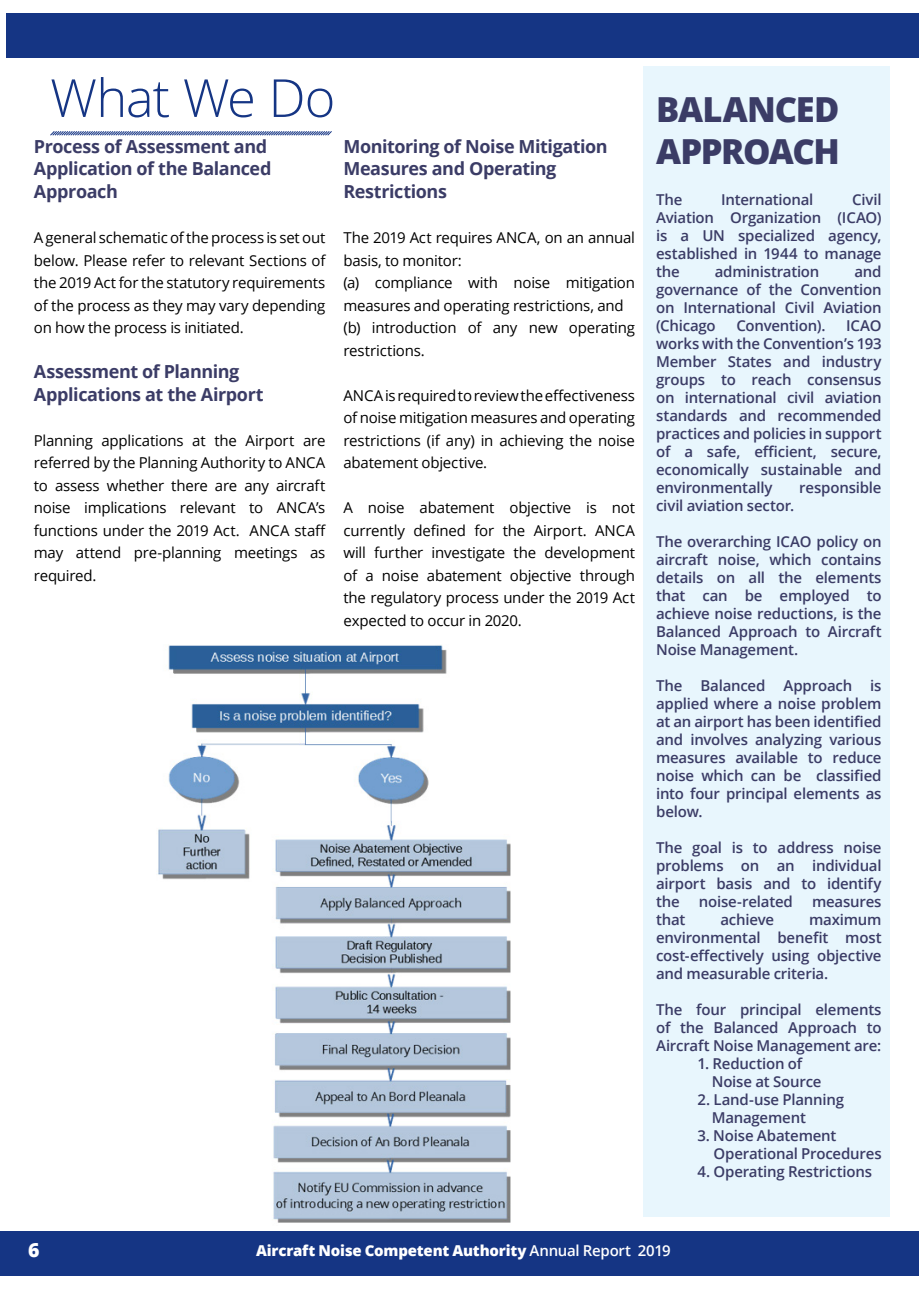
<style>
.page{position:relative;width:919px;height:1289px;background:#fff}
.page>*{position:absolute;margin:0;border:0;box-sizing:border-box;transform-origin:0 0}
.t1{font:300 52.5px "Open Sans";letter-spacing:-.02em;color:#153584}
.t2{font:800 34.5px/42px "Open Sans";letter-spacing:-.035em;color:#3b3c66}
.t3{font:800 19.5px "Open Sans";color:#fff}
.t4{font:700 18px/22.5px "Open Sans";letter-spacing:-.025em;color:#3b3c66}
.t5{font:600 15px/18px "Open Sans";letter-spacing:-.015em;color:#3b3c66;text-align:justify}
.t6{font:15px/22.5px "Open Sans";letter-spacing:-.015em;color:#000;text-align:justify}
.t7{font:800 15px "Open Sans";letter-spacing:-.015em;color:#fff}
.s1{font-weight:600}
</style>
<div class="page">
<div style="left:6px;top:13px;width:912px;height:45px;background:#153584"></div>
<div style="left:643px;top:67px;width:247px;height:1149px;background:#e8f6fd"></div>
<svg style="left:50px;top:131px;width:282px;height:5px"></svg>
<img style="left:158px;top:645px;width:353px;height:578px">
<div style="left:0;top:1231px;width:884px;height:45px;background:#153584"></div>
<div style="left:884px;top:1231px;width:34px;height:45px;background:#153584"></div>
<p class="t1" style="left:50px;top:62px;width:287px">What We Do</p>
<p class="t4" style="left:34px;top:135px;width:239px">Process of Assessment and<br>Application of the Balanced<br>Approach</p>
<p class="t6" style="left:34px;top:226px;width:293px">A general schematic of the process is set out below. Please refer to relevant Sections of the 2019 Act for the statutory requirements of the process as they may vary depending on how the process is initiated.</p>
<p class="t4" style="left:34px;top:360px;width:231px">Assessment of Planning<br>Applications at the Airport</p>
<p class="t6" style="left:34px;top:428px;width:294px">Planning applications at the Airport are referred by the Planning Authority to ANCA to assess whether there are any aircraft noise implications relevant to ANCA’s functions under the 2019 Act. ANCA staff may attend pre-planning meetings as required.</p>
<p class="t4" style="left:343px;top:135px;width:266px">Monitoring of Noise Mitigation<br>Measures and Operating<br>Restrictions</p>
<p class="t6" style="left:343px;top:226px;width:293px;text-align:left">The 2019 Act requires ANCA, on an annual basis, to monitor:<br>(a) compliance with noise mitigation measures and operating restrictions, and (b) introduction of any new operating restrictions.</p>
<p class="t6" style="left:343px;top:383px;width:293px">ANCA is required to review the effectiveness of noise mitigation measures and operating restrictions (if any) in achieving the noise abatement objective.</p>
<p class="t6" style="left:343px;top:496px;width:293px">A noise abatement objective is not currently defined for the Airport. ANCA will further investigate the development of a noise abatement objective through the regulatory process under the 2019 Act expected to occur in 2020.</p>
<p class="t2" style="left:656px;top:87px;width:185px">BALANCED<br>APPROACH</p>
<p class="t5" style="left:656px;top:190px;width:28px">The</p>
<p class="t5" style="left:721px;top:190px;width:94px">International</p>
<p class="t5" style="left:656px;top:190px;width:227px;text-indent:196px">Civil Aviation Organization (ICAO) is a UN specialized agency, established in 1944 to manage the</p>
<p class="t5" style="left:656px;top:262px;width:227px;text-indent:198px">and governance of the Convention on International Civil Aviation (Chicago</p>
<p class="t5" style="left:714px;top:262px;width:106px">administration</p>
<p class="t5" style="left:736px;top:316px;width:91px">Convention).</p>
<p class="t5" style="left:656px;top:316px;width:227px;text-indent:190px">ICAO works with the Convention’s 193<br>Member States and industry groups to reach consensus on international civil aviation standards and recommended practices and policies in support of a safe, efficient, secure, economically sustainable and environmentally</p>
<p class="t5" style="left:799px;top:478px;width:84px">responsible</p>
<p class="t5" style="left:656px;top:496px;width:139px">civil aviation sector.</p>
<p class="t5" style="left:656px;top:532px;width:227px">The overarching ICAO policy on aircraft noise, which contains details on all the elements that can be employed to achieve noise reductions, is the Balanced Approach to Aircraft Noise Management.</p>
<p class="t5" style="left:656px;top:676px;width:227px">The Balanced Approach is applied where a noise problem at an airport has been identified and involves analyzing various measures available to reduce noise which can be classified into four principal elements as below.</p>
<p class="t5" style="left:656px;top:838px;width:227px">The goal is to address noise problems on an individual airport basis and to identify the</p>
<p class="t5" style="left:698px;top:892px;width:95px">noise-related</p>
<p class="t5" style="left:812px;top:892px;width:71px">measures</p>
<p class="t5" style="left:656px;top:910px;width:31px">that</p>
<p class="t5" style="left:720px;top:910px;width:55px">achieve</p>
<p class="t5" style="left:656px;top:910px;width:227px;text-indent:153px">maximum environmental benefit most cost-effectively using objective and measurable criteria.</p>
<p class="t5" style="left:656px;top:1000px;width:227px">The four principal elements of the Balanced Approach to Aircraft Noise Management are:</p>
<p class="t5" style="left:711px;top:1054px;width:111px;text-indent:-14px">1. Reduction of<br>Noise at Source</p>
<p class="t5" style="left:711px;top:1090px;width:134px;text-indent:-14px">2. Land-use Planning<br>Management</p>
<p class="t5" style="left:713px;top:1126px;width:170px;text-indent:-16px">3. Noise Abatement<br>Operational Procedures</p>
<p class="t5" style="left:697px;top:1162px;width:176px">4. Operating Restrictions</p>
<p class="t3" style="left:28px;top:1235px;width:13px">6</p>
<p class="t7" style="left:256px;top:1239px;width:416px">Aircraft Noise Competent Authori y <span class="s1">Annual Report 2019</span></p>
<p class="t7" style="left:293px;top:1239px;width:416px">Aircraft Noise Competent Authority <span class="s1">Annual Report 2019</span></p>
</div>
